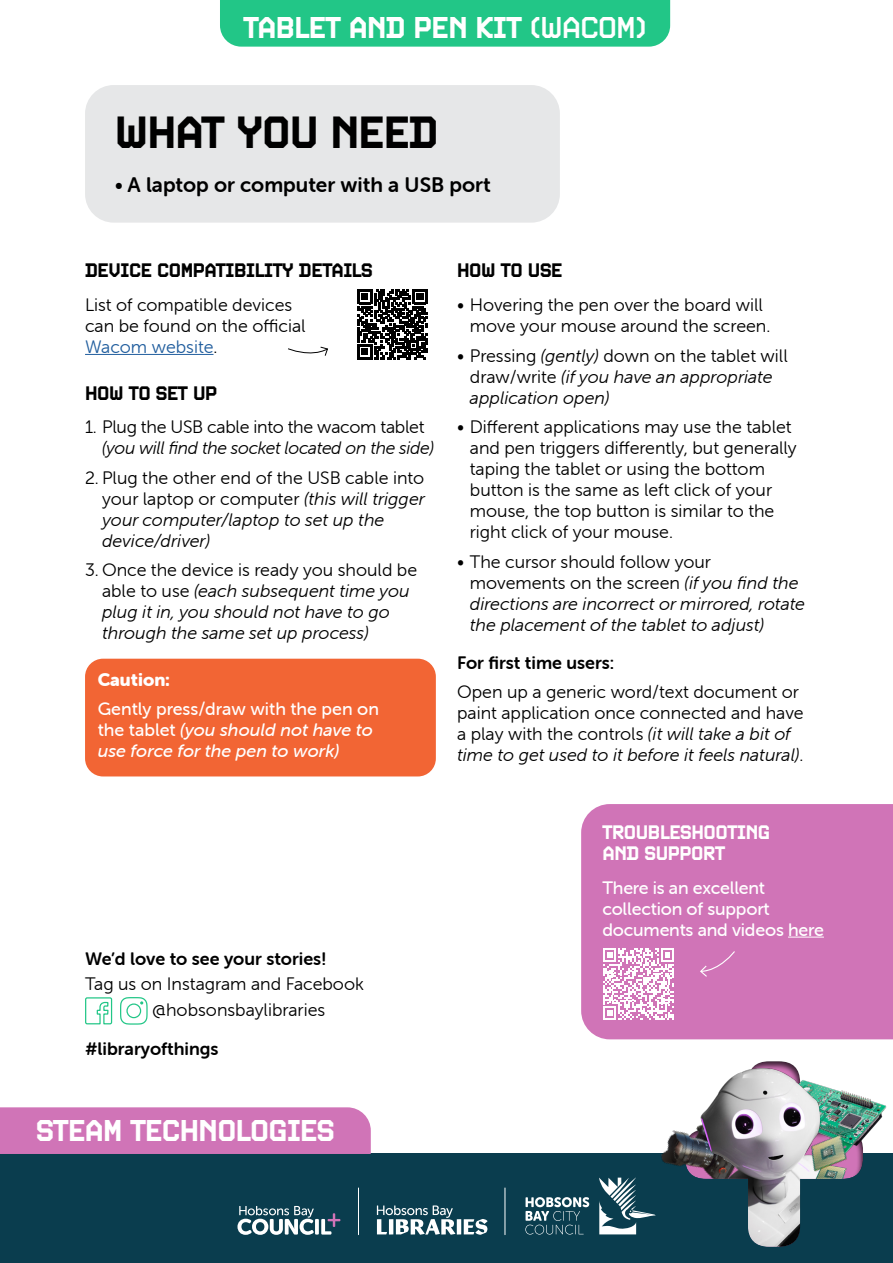
<style>
.page{position:relative;width:893px;height:1263px;background:#fff}
.page>*{position:absolute;margin:0;border:0;box-sizing:border-box;transform-origin:0 0}
.t1{font:700 45px "Video";letter-spacing:-.02em;color:#000}
.t2{font:700 30px "Video";letter-spacing:-.02em;color:#fff}
.t3{font:21px "Museo Sans Rounded 700";color:#000}
.t4{font:700 19.5px "Video";letter-spacing:-.02em;color:#000}
.t5{font:700 19.5px/21px "Video";letter-spacing:-.02em;color:#fff}
.t6{font:18px/21px "Museo Sans Rounded 300";color:#000}
.t7{font:italic 18px/21px "Museo Sans Rounded 300";color:#000}
.t8{font:italic 18px/21px "Museo Sans Rounded 500";color:#fff}
.t9{font:18px "Museo Sans Rounded 700";color:#000}
.t10{font:18px/21px "Museo Sans Rounded 500";letter-spacing:-.01em;color:#fff}
.t11{font:18px "Museo Sans Rounded 900";color:#fff}
.s1{font-weight:500}
.s2{font-family:"Museo Sans Rounded 300"}
.s3{color:#215e9e}
.s4{font-style:normal}
.s5{font-style:italic}
</style>
<div class="page">
<div style="left:0;top:1154px;width:893px;height:109px;background:#0a3d4e"></div>
<div style="left:0;top:1107px;width:371px;height:47px;background:#d074b7"></div>
<div style="left:672px;top:1051px;width:204px;height:197px;background:#000;opacity:.7"></div>
<img style="left:650px;top:1087px;width:38px;height:109px">
<img style="left:871px;top:1069px;width:16px;height:94px">
<img style="left:688px;top:1066px;width:183px;height:181px">
<img style="left:799px;top:1125px;width:58px;height:54px">
<div style="left:220px;top:0;width:450px;height:47px;background:#22c687"></div>
<svg style="left:237px;top:1206px;width:103px;height:29px"></svg>
<svg style="left:525px;top:1197px;width:64px;height:37px"></svg>
<svg style="left:599px;top:1177px;width:56px;height:57px"></svg>
<hr style="left:358px;top:1188px;width:1px;height:47px;background:#fff">
<hr style="left:505px;top:1188px;width:1px;height:47px;background:#fff">
<svg style="left:377px;top:1205px;width:78px;height:30px"></svg>
<hr style="left:457px;top:1219px;width:4px;height:15px;background:#fff">
<svg style="left:464px;top:1219px;width:24px;height:16px"></svg>
<div style="left:85px;top:659px;width:351px;height:117px;background:#f26534;border-radius:18px"></div>
<hr style="left:85px;top:354px;width:128px;height:1px;background:#215e9e">
<div style="left:85px;top:85px;width:475px;height:138px;background:#e6e7e8;border-radius:29px"></div>
<div style="left:581px;top:804px;width:312px;height:235px;background:#d074b7"></div>
<hr style="left:788px;top:937px;width:36px;height:1px;background:#fff">
<svg style="left:85px;top:997px;width:63px;height:28px"></svg>
<svg style="left:357px;top:289px;width:70px;height:70px"></svg>
<svg style="left:603px;top:948px;width:71px;height:72px"></svg>
<svg style="left:288px;top:346px;width:40px;height:10px"></svg>
<svg style="left:699px;top:950px;width:37px;height:28px"></svg>
<h2 class="t2" style="left:244px;top:9px;width:404px">TABLET AND PEN KIT <span class="s1">(WACOM)</span></h2>
<h1 class="t1" style="left:115px;top:104px;width:325px">WHAT YOU NEED</h1>
<p class="t3" style="left:115px;top:173px;width:377px"><span class="s2">•</span> A laptop or computer with a USB port</p>
<p class="t4" style="left:85px;top:258px;width:289px">DEVICE COMPATIBILITY DETAILS</p>
<p class="t6" style="left:85px;top:295px;width:222px">List of compatible devices can be found on the official<br><span class="s3">Wacom website</span>.</p>
<p class="t4" style="left:85px;top:381px;width:134px">HOW TO SET UP</p>
<p class="t6" style="left:85px;top:417px;width:341px">1. Plug the USB cable into the wacom tablet</p>
<p class="t7" style="left:102px;top:438px;width:333px">(you will find the socket located on the side)</p>
<p class="t7" style="left:102px;top:467px;width:324px;text-indent:-17px"><span class="s4">2. Plug the other end of the USB cable into your laptop or computer</span> (this will trigger your computer/laptop to set up the device/driver)</p>
<p class="t7" style="left:102px;top:560px;width:317px;text-indent:-17px"><span class="s4">3. Once the device is ready you should be able to use</span> (each subsequent time you plug it in, you should not have to go through the same set up process)</p>
<p class="t11" style="left:98px;top:669px;width:74px">Caution:</p>
<p class="t8" style="left:98px;top:699px;width:283px"><span class="s4">Gently press/draw with the pen on the tablet</span> (you should not have to use force for the pen to work)</p>
<p class="t9" style="left:85px;top:948px;width:243px">We’d love to see your stories!</p>
<p class="t6" style="left:152px;top:971px;width:213px;line-height:25.5px;text-indent:-67px">Tag us on Instagram and Facebook @hobsonsbaylibraries</p>
<p class="t9" style="left:85px;top:1038px;width:135px">#libraryofthings</p>
<p class="t4" style="left:457px;top:258px;width:107px">HOW TO USE</p>
<p class="t6" style="left:470px;top:295px;width:302px;text-indent:-13px">• Hovering the pen over the board will move your mouse around the screen.</p>
<p class="t7" style="left:470px;top:345px;width:319px;text-indent:-13px"><span class="s4">• Pressing</span> (gently) <span class="s4">down on the tablet will draw/write</span> (if you have an appropriate application open)</p>
<p class="t6" style="left:470px;top:417px;width:328px;text-indent:-13px">• Different applications may use the tablet and pen triggers differently, but generally taping the tablet or using the bottom button is the same as left click of your mouse, the top button is similar to the right click of your mouse.</p>
<p class="t7" style="left:470px;top:551px;width:337px;text-indent:-13px"><span class="s4">• The cursor should follow your movements on the screen</span> (if you find the directions are incorrect or mirrored, rotate the placement of the tablet to adjust)</p>
<p class="t9" style="left:457px;top:652px;width:159px">For first time users:</p>
<p class="t6" style="left:457px;top:682px;width:348px">Open up a generic word/text document or paint application once connected and have a play with the controls <span class="s5">(it will take a bit of time to get used to it before it feels natural)</span>.</p>
<p class="t5" style="left:602px;top:822px;width:169px">TROUBLESHOOTING<br>AND SUPPORT</p>
<p class="t10" style="left:602px;top:877px;width:223px">There is an excellent collection of support documents and videos here</p>
<h2 class="t2" style="left:36px;top:1112px;width:300px">STEAM TECHNOLOGIES</h2>
</div>
